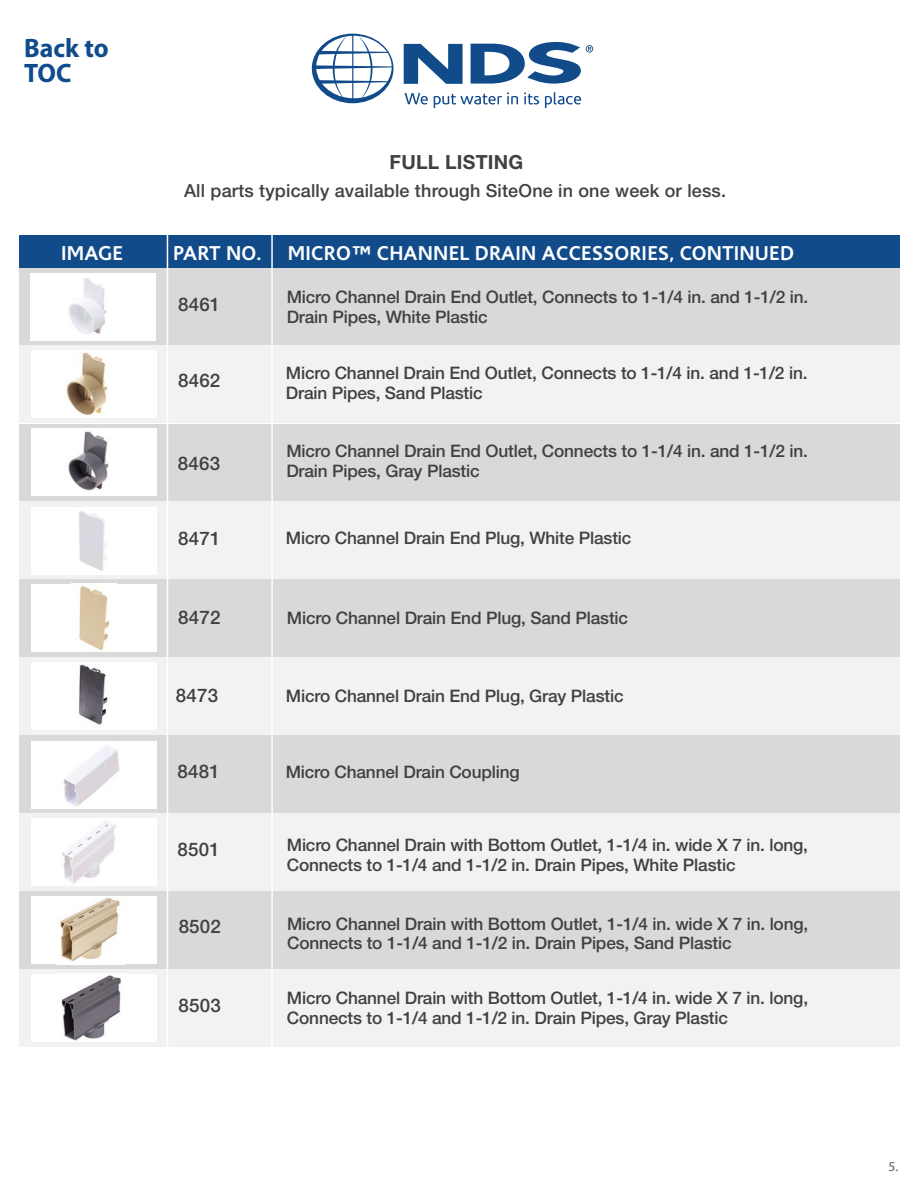
<style>
.page{position:relative;width:918px;height:1188px;background:#fff}
.page>*{position:absolute;margin:0;border:0;box-sizing:border-box;transform-origin:0 0}
.t1{font:700 26.7px/25.5px "Myriad Pro";color:#104c8b}
.t2{font:700 20.25px "Corisande";letter-spacing:.01em;color:#fff}
.t3{font:700 19.5px "Helvetica Neue LT Std";letter-spacing:.01em;color:#414142}
.t4{font:500 18.75px "Helvetica Neue LT Std";letter-spacing:.01em;color:#414142}
.t5{font:500 18px "Helvetica Neue LT Std";letter-spacing:.01em;color:#414142}
.t6{font:500 17.25px/19.5px "Helvetica Neue LT Std";letter-spacing:-.01em;color:#414142}
.t7{font:13.5px "Myriad Pro";color:#595a5c}
</style>
<div class="page">
<div style="left:19px;top:267px;width:884px;height:78px;background:#dad9d9"></div>
<div style="left:31px;top:273px;width:125px;height:68px;background:#fff"></div>
<div style="left:19px;top:345px;width:884px;height:78px;background:#f2f2f3"></div>
<div style="left:31px;top:350px;width:125px;height:68px;background:#fff"></div>
<div style="left:18px;top:424px;width:885px;height:78px;background:#dad9d9"></div>
<div style="left:31px;top:428px;width:125px;height:68px;background:#fff"></div>
<div style="left:19px;top:501px;width:884px;height:78px;background:#f2f2f3"></div>
<div style="left:31px;top:507px;width:125px;height:68px;background:#fff"></div>
<div style="left:19px;top:579px;width:884px;height:78px;background:#dad9d9"></div>
<div style="left:31px;top:584px;width:125px;height:68px;background:#fff"></div>
<div style="left:19px;top:657px;width:884px;height:78px;background:#f2f2f3"></div>
<div style="left:31px;top:662px;width:125px;height:68px;background:#fff"></div>
<div style="left:19px;top:735px;width:884px;height:78px;background:#dad9d9"></div>
<div style="left:31px;top:741px;width:125px;height:68px;background:#fff"></div>
<div style="left:19px;top:813px;width:884px;height:78px;background:#f2f2f3"></div>
<div style="left:31px;top:818px;width:125px;height:68px;background:#fff"></div>
<div style="left:19px;top:891px;width:884px;height:78px;background:#dad9d9"></div>
<div style="left:31px;top:896px;width:125px;height:68px;background:#fff"></div>
<div style="left:19px;top:969px;width:884px;height:78px;background:#f2f2f3"></div>
<div style="left:31px;top:974px;width:125px;height:68px;background:#fff"></div>
<div style="left:15px;top:235px;width:897px;height:32px;background:#114b8a"></div>
<div style="left:900px;top:195px;width:18px;height:993px;background:#fff"></div>
<hr style="left:167px;top:213px;width:1px;height:935px;background:#fff">
<hr style="left:271px;top:215px;width:2px;height:934px;background:#fff">
<svg style="left:404px;top:44px;width:59px;height:40px"></svg>
<svg style="left:312px;top:34px;width:82px;height:69px"></svg>
<svg style="left:471px;top:42px;width:122px;height:42px"></svg>
<svg style="left:405px;top:93px;width:23px;height:11px"></svg>
<svg style="left:434px;top:92px;width:84px;height:16px"></svg>
<svg style="left:524px;top:92px;width:15px;height:13px"></svg>
<svg style="left:545px;top:92px;width:36px;height:16px"></svg>
<img style="left:68px;top:278px;width:39px;height:56px">
<img style="left:66px;top:352px;width:42px;height:65px">
<img style="left:68px;top:431px;width:41px;height:60px">
<img style="left:79px;top:511px;width:29px;height:60px">
<img style="left:79px;top:585px;width:31px;height:65px">
<img style="left:78px;top:664px;width:30px;height:61px">
<img style="left:63px;top:746px;width:57px;height:61px">
<img style="left:62px;top:821px;width:54px;height:63px">
<img style="left:60px;top:898px;width:60px;height:64px">
<img style="left:61px;top:975px;width:60px;height:66px">
<h1 class="t1" style="left:24px;top:34px;width:86px">Back to<br>TOC</h1>
<p class="t3" style="left:390px;top:150px;width:135px">FULL LISTING</p>
<p class="t5" style="left:184px;top:180px;width:543px">All parts typically available through SiteOne in one week or less.</p>
<p class="t2" style="left:61px;top:242px;width:63px">IMAGE</p>
<p class="t2" style="left:173px;top:242px;width:90px">PART NO.</p>
<p class="t2" style="left:288px;top:242px;width:508px">MICRO™ CHANNEL DRAIN ACCESSORIES, CONTINUED</p>
<p class="t4" style="left:178px;top:293px;width:44px">8461</p>
<p class="t6" style="left:287px;top:287px;width:523px">Micro Channel Drain End Outlet, Connects to 1-1/4 in. and 1-1/2 in.<br>Drain Pipes, White Plastic</p>
<p class="t4" style="left:178px;top:369px;width:44px">8462</p>
<p class="t6" style="left:286px;top:363px;width:523px">Micro Channel Drain End Outlet, Connects to 1-1/4 in. and 1-1/2 in.<br>Drain Pipes, Sand Plastic</p>
<p class="t4" style="left:178px;top:452px;width:44px">8463</p>
<p class="t6" style="left:286px;top:441px;width:523px">Micro Channel Drain End Outlet, Connects to 1-1/4 in. and 1-1/2 in.<br>Drain Pipes, Gray Plastic</p>
<p class="t4" style="left:178px;top:528px;width:44px">8471</p>
<p class="t6" style="left:286px;top:528px;width:347px">Micro Channel Drain End Plug, White Plastic</p>
<p class="t4" style="left:178px;top:606px;width:44px">8472</p>
<p class="t4" style="left:176px;top:684px;width:44px">8473</p>
<p class="t6" style="left:287px;top:607px;width:343px">Micro Channel Drain End Plug, Sand Plastic</p>
<p class="t6" style="left:286px;top:686px;width:339px">Micro Channel Drain End Plug, Gray Plastic</p>
<p class="t4" style="left:178px;top:760px;width:44px">8481</p>
<p class="t6" style="left:286px;top:762px;width:236px">Micro Channel Drain Coupling</p>
<p class="t4" style="left:178px;top:839px;width:44px">8501</p>
<p class="t6" style="left:287px;top:835px;width:523px">Micro Channel Drain with Bottom Outlet, 1-1/4 in. wide X 7 in. long,<br>Connects to 1-1/4 and 1-1/2 in. Drain Pipes, White Plastic</p>
<p class="t4" style="left:179px;top:915px;width:44px">8502</p>
<p class="t6" style="left:287px;top:914px;width:523px">Micro Channel Drain with Bottom Outlet, 1-1/4 in. wide X 7 in. long,<br>Connects to 1-1/4 and 1-1/2 in. Drain Pipes, Sand Plastic</p>
<p class="t4" style="left:179px;top:994px;width:44px">8503</p>
<p class="t6" style="left:287px;top:988px;width:523px">Micro Channel Drain with Bottom Outlet, 1-1/4 in. wide X 7 in. long,<br>Connects to 1-1/4 and 1-1/2 in. Drain Pipes, Gray Plastic</p>
<p class="t7" style="left:888px;top:1159px;width:11px">5.</p>
</div>
